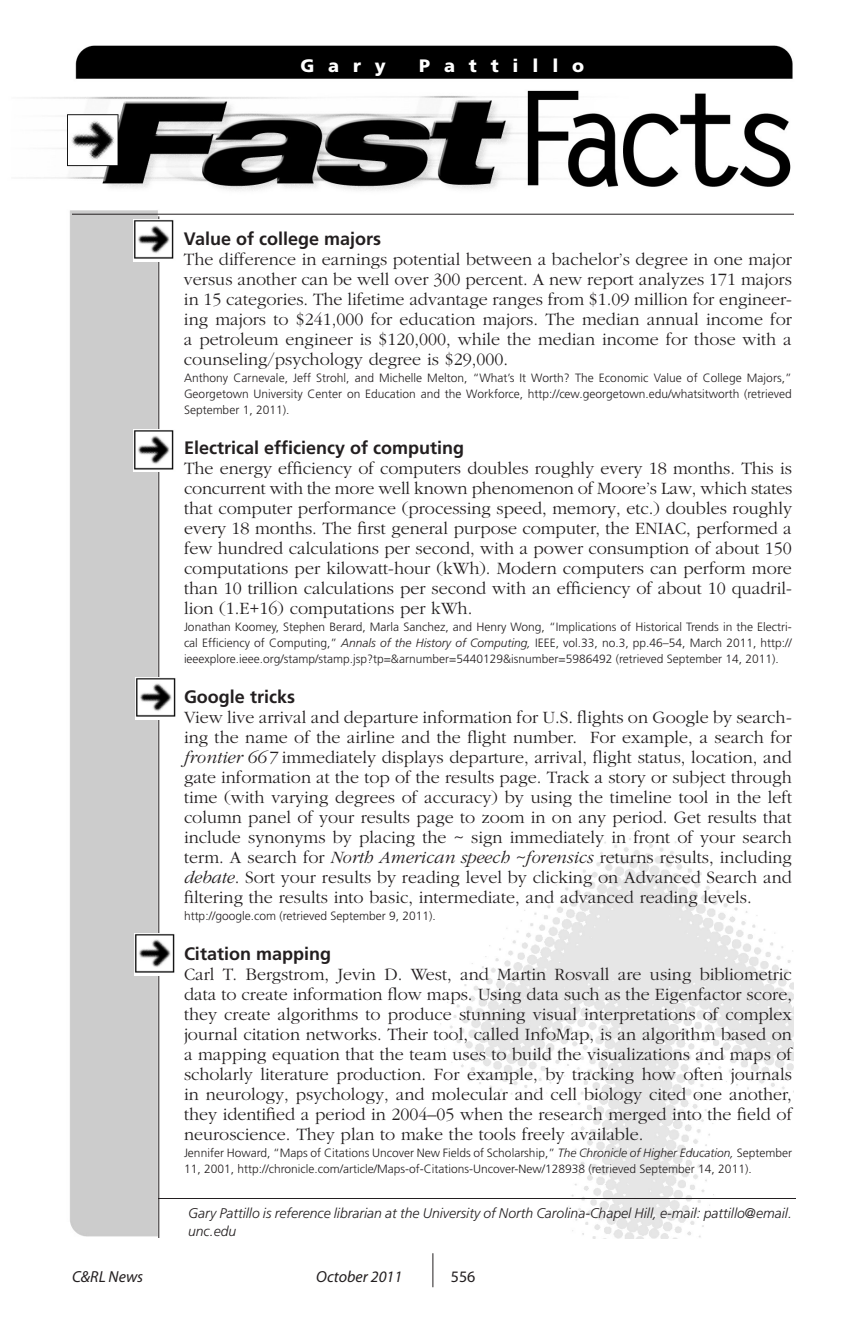
<style>
.page{position:relative;width:864px;height:1332px;background:#fff}
.page>*{position:absolute;margin:0;border:0;box-sizing:border-box;transform-origin:0 0}
.t1{font:300 18px/20px "Garamond";color:#231f20;text-align:justify}
.t2{font:700 18px "Frutiger";color:#231f20}
.t3{font:900 18px "Frutiger";letter-spacing:.77em;color:#fff}
.t4{font:italic 16px "Myriad Pro";color:#231f20}
.t5{font:16px "Myriad Pro";color:#231f20}
.t6{font:italic 300 14px/18px "Frutiger";color:#231f20}
.t7{font:300 12px/16px "Frutiger";color:#231f20;text-align:justify}
.s1{font-style:italic}
</style>
<div class="page">
<hr style="left:432px;top:1253px;width:1px;height:34px;background:#231f20">
<img style="left:440px;top:828px;width:354px;height:410px">
<hr style="left:158px;top:1198px;width:638px;height:1px;background:#231f20">
<img style="left:33px;top:45px;width:760px;height:146px">
<hr style="left:72px;top:214px;width:722px;height:1px;background:#231f20">
<hr style="left:158px;top:216px;width:1px;height:1022px;background:#231f20">
<img style="left:134px;top:219px;width:40px;height:42px">
<img style="left:136px;top:677px;width:40px;height:42px">
<img style="left:135px;top:933px;width:40px;height:42px">
<img style="left:134px;top:429px;width:40px;height:42px">
<p class="t3" style="left:300px;top:55px;width:87px">Gary</p>
<p class="t3" style="left:419px;top:55px;width:167px">Pattillo</p>
<p class="t2" style="left:184px;top:228px;width:199px">Value of college majors</p>
<p class="t1" style="left:184px;top:249px;width:610px">The difference in earnings potential between a bachelor’s degree in one major versus another can be well over 300 percent. A new report analyzes 171 majors in 15 categories. The lifetime advantage ranges from $1.09 million for engineer&shy;ing majors to $241,000 for education majors. The median annual income for a petroleum engineer is $120,000, while the median income for those with a counseling/psychology degree is $29,000.</p>
<p class="t7" style="left:184px;top:370px;width:609px">Anthony Carnevale, Jeff Strohl, and Michelle Melton, “What’s It Worth? The Economic Value of College Majors,” Georgetown University Center on Education and the Workforce, http://cew.georgetown.edu/whatsitworth (retrieved September 1, 2011).</p>
<p class="t2" style="left:184px;top:437px;width:282px">Electrical efficiency of computing</p>
<p class="t1" style="left:184px;top:458px;width:610px">The energy efficiency of computers doubles roughly every 18 months. This is concurrent with the more well known phenomenon of Moore’s Law, which states that computer performance (processing speed, memory, etc.) doubles roughly every 18 months. The first general purpose computer, the ENIAC, performed a few hundred calculations per second, with a power consumption of about 150 computations per kilowatt-hour (kWh). Modern computers can perform more than 10 trillion calculations per second with an efficiency of about 10 quadril&shy;lion (1.E+16) computations per kWh.</p>
<p class="t7" style="left:184px;top:619px;width:609px">Jonathan Koomey, Stephen Berard, Marla Sanchez, and Henry Wong, “Implications of Historical Trends in the Electri&shy;cal Efficiency of Computing,” <span class="s1">Annals of the History of Computing,</span> IEEE, vol.33, no.3, pp.46–54, March 2011, http:// ieeexplore.ieee.org/stamp/stamp.jsp?tp=&amp;arnumber=5440129&amp;isnumber=5986492 (retrieved September 14, 2011).</p>
<p class="t2" style="left:184px;top:686px;width:113px">Google tricks</p>
<p class="t1" style="left:184px;top:707px;width:610px">View live arrival and departure information for U.S. flights on Google by search&shy;ing the name of the airline and the flight number. For example, a search for <span class="s1">frontier 667</span> immediately displays departure, arrival, flight status, location, and gate information at the top of the results page. Track a story or subject through time (with varying degrees of accuracy) by using the timeline tool in the left column panel of your results page to zoom in on any period. Get results that include synonyms by placing the ~ sign immediately in front of your search term. A search for <span class="s1">North American speech ~forensics</span> returns results, including <span class="s1">debate</span>. Sort your results by reading level by clicking on Advanced Search and filtering the results into basic, intermediate, and advanced reading levels.</p>
<p class="t7" style="left:184px;top:908px;width:253px">http://google.com (retrieved September 9, 2011).</p>
<p class="t2" style="left:184px;top:943px;width:149px">Citation mapping</p>
<p class="t1" style="left:184px;top:964px;width:610px">Carl T. Bergstrom, Jevin D. West, and Martin Rosvall are using bibliometric data to create information flow maps. Using data such as the Eigenfactor score, they create algorithms to produce stunning visual interpretations of complex journal citation networks. Their tool, called InfoMap, is an algorithm based on a mapping equation that the team uses to build the visualizations and maps of scholarly literature production. For example, by tracking how often journals in neurology, psychology, and molecular and cell biology cited one another, they identified a period in 2004–05 when the research merged into the field of neuroscience. They plan to make the tools freely available.</p>
<p class="t7" style="left:184px;top:1145px;width:610px">Jennifer Howard, “Maps of Citations Uncover New Fields of Scholarship,” <span class="s1">The Chronicle of Higher Education,</span> September<br>11, 2001, http://chronicle.com/article/Maps-of-Citations-Uncover-New/128938 (retrieved September 14, 2011).</p>
<p class="t6" style="left:188px;top:1204px;width:605px">Gary Pattillo is reference librarian at the University of North Carolina-Chapel Hill, e-mail: pattillo@email. unc.edu</p>
<p class="t4" style="left:72px;top:1267px;width:73px">C&amp;RL News</p>
<p class="t4" style="left:316px;top:1267px;width:88px">October 2011</p>
<p class="t5" style="left:451px;top:1267px;width:26px">556</p>
</div>
